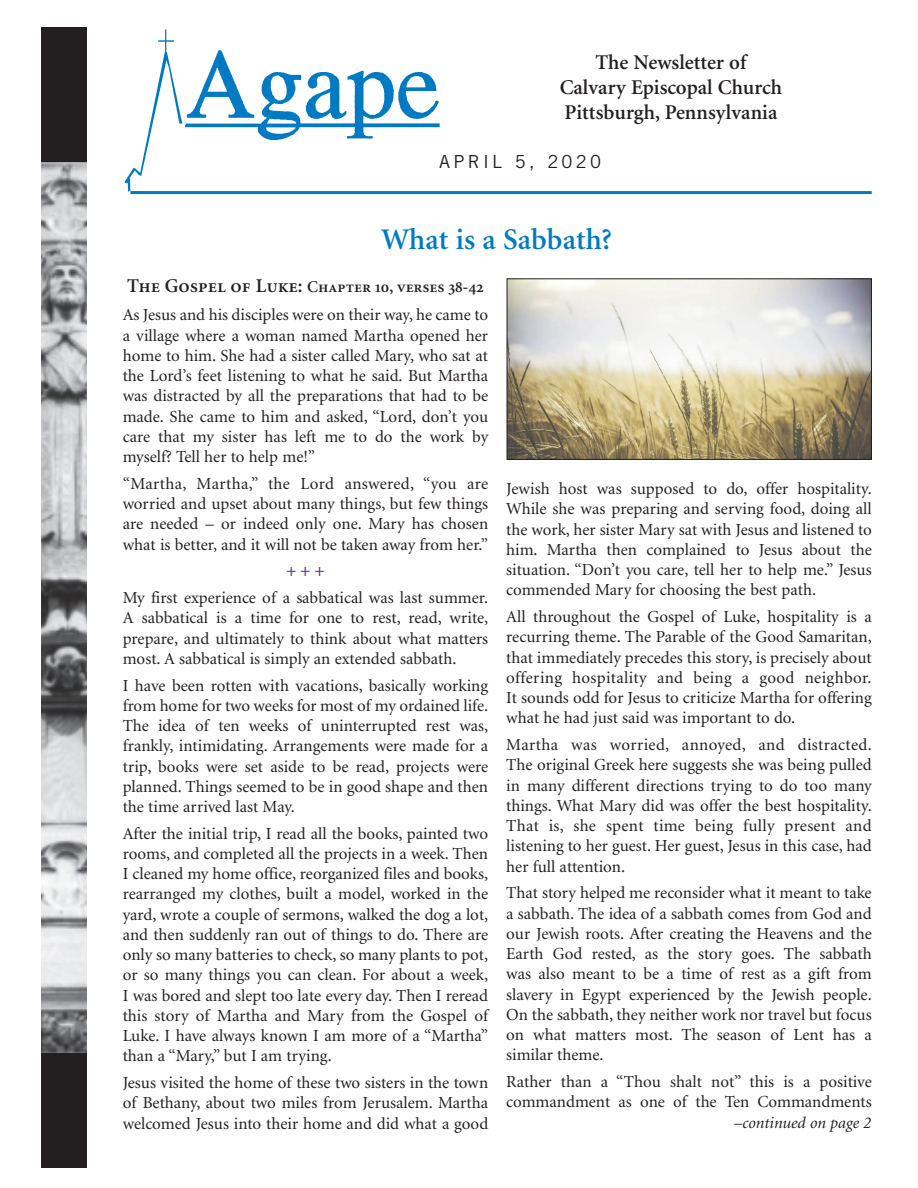
<style>
.page{position:relative;width:918px;height:1188px;background:#fff}
.page>*{position:absolute;margin:0;border:0;box-sizing:border-box;transform-origin:0 0}
.t1{font:600 30px "Minion";color:#007bc3}
.t2{font:600 21px/25.2px "Minion";color:#231f20;text-align:center}
.t3{font:18px "Trade Gothic";letter-spacing:.185em;color:#231f20}
.t4{font:16.8px/20.2px "Minion";color:#231f20;text-align:justify}
.t5{font:900 16.8px "Minion";color:#5d3896}
.t6{font:16.5px "Minion Semibold SC";color:#231f20}
.t7{font:italic 16.5px "Minion";color:#231f20}
.s1{font-size:19.5px}
</style>
<div class="page">
<div style="left:41px;top:27px;width:46px;height:1141px;background:#231f20"></div>
<img style="left:124px;top:29px;width:316px;height:163px">
<hr style="left:130px;top:191px;width:742px;height:3px;background:#007bc3">
<img style="left:41px;top:162px;width:46px;height:890px">
<img style="left:509px;top:281px;width:361px;height:177px">
<div style="left:507px;top:279px;width:365px;height:181px;border:1px solid #231f20"></div>
<p class="t2" style="left:560px;top:51px;width:224px">The Newsletter of<br>Calvary Episcopal Church<br>Pittsburgh, Pennsylvania</p>
<p class="t3" style="left:439px;top:155px;width:164px">APRIL 5, 2020</p>
<h1 class="t1" style="left:381px;top:227px;width:232px">What is a Sabbath?</h1>
<p class="t6" style="left:127px;top:277px;width:358px"><span class="s1">The Gospel of Luke:</span> Chapter 10, verses 38-42</p>
<p class="t4" style="left:123px;top:306px;width:367px">As Jesus and his disciples were on their way, he came to a village where a woman named Martha opened her home to him. She had a sister called Mary, who sat at the Lord’s feet listening to what he said. But Martha was distracted by all the preparations that had to be made. She came to him and asked, “Lord, don’t you care that my sister has left me to do the work by myself? Tell her to help me!”</p>
<p class="t4" style="left:123px;top:475px;width:367px">“Martha, Martha,” the Lord answered, “you are worried and upset about many things, but few things are needed – or indeed only one. Mary has chosen what is better, and it will not be taken away from her.”</p>
<p class="t5" style="left:286px;top:564px;width:40px">+ + +</p>
<p class="t4" style="left:123px;top:589px;width:367px">My first experience of a sabbatical was last summer.<br>A sabbatical is a time for one to rest, read, write, prepare, and ultimately to think about what matters most. A sabbatical is simply an extended sabbath.</p>
<p class="t4" style="left:123px;top:676px;width:367px">I have been rotten with vacations, basically working from home for two weeks for most of my ordained life.<br>The idea of ten weeks of uninterrupted rest was, frankly, intimidating. Arrangements were made for a trip, books were set aside to be read, projects were planned. Things seemed to be in good shape and then the time arrived last May.</p>
<p class="t4" style="left:123px;top:825px;width:367px">After the initial trip, I read all the books, painted two rooms, and completed all the projects in a week. Then I cleaned my home office, reorganized files and books, rearranged my clothes, built a model, worked in the yard, wrote a couple of sermons, walked the dog a lot, and then suddenly ran out of things to do. There are only so many batteries to check, so many plants to pot, or so many things you can clean. For about a week, I was bored and slept too late every day. Then I reread this story of Martha and Mary from the Gospel of Luke. I have always known I am more of a “Martha” than a “Mary,” but I am trying.</p>
<p class="t4" style="left:123px;top:1074px;width:367px">Jesus visited the home of these two sisters in the town of Bethany, about two miles from Jerusalem. Martha welcomed Jesus into their home and did what a good</p>
<p class="t4" style="left:506px;top:480px;width:367px">Jewish host was supposed to do, offer hospitality.<br>While she was preparing and serving food, doing all the work, her sister Mary sat with Jesus and listened to him. Martha then complained to Jesus about the situation. “Don’t you care, tell her to help me.” Jesus commended Mary for choosing the best path.</p>
<p class="t4" style="left:506px;top:608px;width:367px">All throughout the Gospel of Luke, hospitality is a recurring theme. The Parable of the Good Samaritan, that immediately precedes this story, is precisely about offering hospitality and being a good neighbor.<br>It sounds odd for Jesus to criticize Martha for offering what he had just said was important to do.</p>
<p class="t4" style="left:506px;top:736px;width:367px">Martha was worried, annoyed, and distracted.<br>The original Greek here suggests she was being pulled in many different directions trying to do too many things. What Mary did was offer the best hospitality.<br>That is, she spent time being fully present and listening to her guest. Her guest, Jesus in this case, had her full attention.</p>
<p class="t4" style="left:506px;top:884px;width:367px">That story helped me reconsider what it meant to take a sabbath. The idea of a sabbath comes from God and our Jewish roots. After creating the Heavens and the Earth God rested, as the story goes. The sabbath was also meant to be a time of rest as a gift from slavery in Egypt experienced by the Jewish people.<br>On the sabbath, they neither work nor travel but focus on what matters most. The season of Lent has a similar theme.</p>
<p class="t4" style="left:506px;top:1073px;width:367px">Rather than a “Thou shalt not” this is a positive commandment as one of the Ten Commandments</p>
<p class="t7" style="left:734px;top:1117px;width:138px">–continued on page 2</p>
</div>
